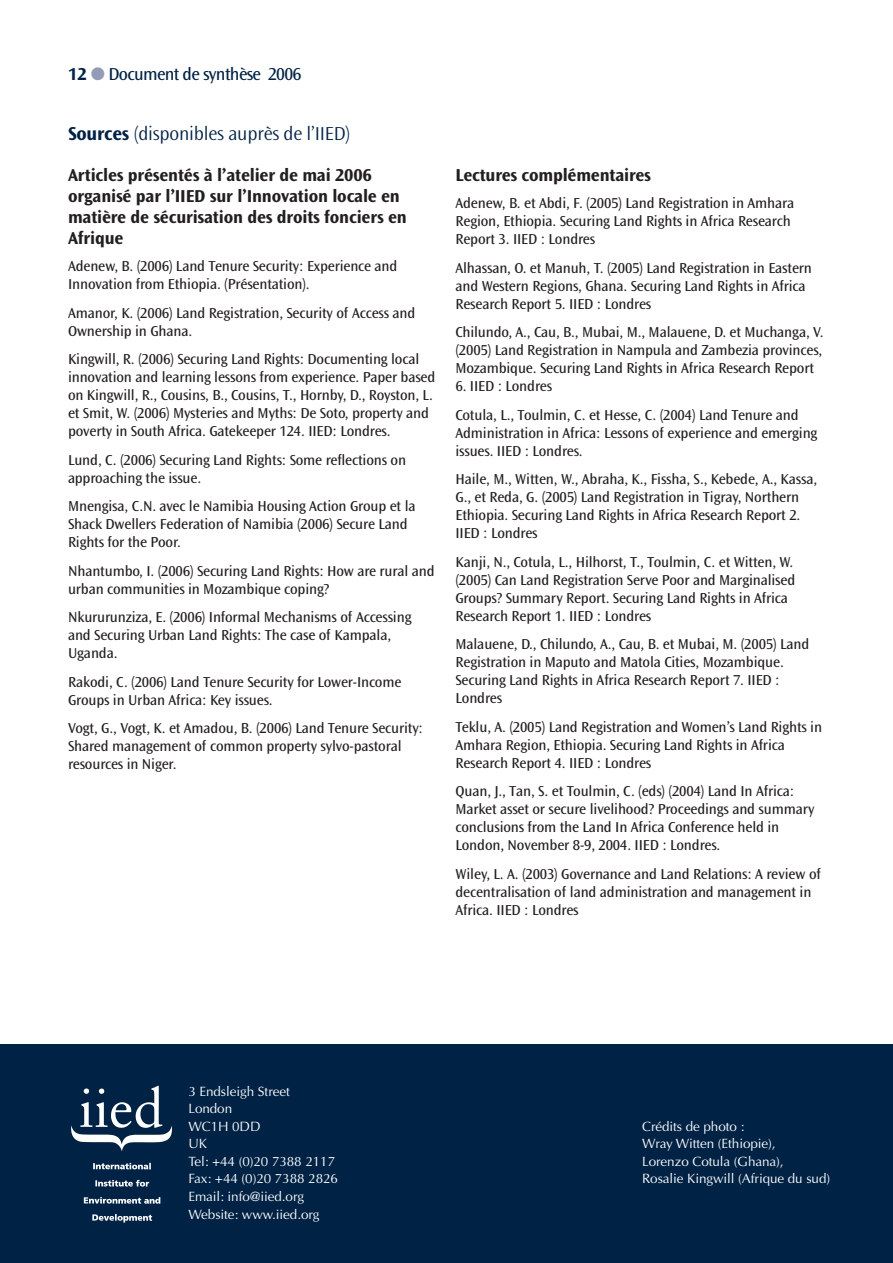
<style>
.page{position:relative;width:893px;height:1263px;background:#fff}
.page>*{position:absolute;margin:0;border:0;box-sizing:border-box;transform-origin:0 0}
.t1{font:300 19.5px "Ocean Sans";letter-spacing:-.01em;color:#024}
.t2{font:700 18px/21px "Ocean Sans";letter-spacing:-.01em;color:#231f20}
.t3{font:18px "Ocean Sans";letter-spacing:-.035em;color:#024}
.t4{font:15px/18px "Ocean Sans";letter-spacing:-.01em;color:#231f20}
.t5{font:13.5px/17.5px "Optima";letter-spacing:-.005em;color:#fff}
.s1{font-weight:700}
.s2{color:#939bb6}
</style>
<div class="page">
<div style="left:0;top:1044px;width:893px;height:219px;background:#024"></div>
<img style="left:71px;top:1085px;width:101px;height:138px">
<p class="t3" style="left:68px;top:67px;width:235px"><span class="s1">12</span> <span class="s2">●</span> Document de synthèse 2006</p>
<h1 class="t1" style="left:68px;top:125px;width:284px"><span class="s1">Sources</span> (disponibles auprès de l’IIED)</h1>
<p class="t2" style="left:68px;top:166px;width:340px">Articles présentés à l’atelier de mai 2006 organisé par l’IIED sur l’Innovation locale en matière de sécurisation des droits fonciers en Afrique</p>
<p class="t4" style="left:68px;top:258px;width:331px">Adenew, B. (2006) Land Tenure Security: Experience and<br>Innovation from Ethiopia. (Présentation).</p>
<p class="t4" style="left:68px;top:305px;width:349px">Amanor, K. (2006) Land Registration, Security of Access and<br>Ownership in Ghana.</p>
<p class="t4" style="left:68px;top:351px;width:369px">Kingwill, R. (2006) Securing Land Rights: Documenting local innovation and learning lessons from experience. Paper based on Kingwill, R., Cousins, B., Cousins, T., Hornby, D., Royston, L. et Smit, W. (2006) Mysteries and Myths: De Soto, property and poverty in South Africa. Gatekeeper 124. IIED: Londres.</p>
<p class="t4" style="left:68px;top:452px;width:340px">Lund, C. (2006) Securing Land Rights: Some reflections on approaching the issue.</p>
<p class="t4" style="left:68px;top:498px;width:349px">Mnengisa, C.N. avec le Namibia Housing Action Group et la<br>Shack Dwellers Federation of Namibia (2006) Secure Land<br>Rights for the Poor.</p>
<p class="t4" style="left:68px;top:563px;width:368px">Nhantumbo, I. (2006) Securing Land Rights: How are rural and urban communities in Mozambique coping?</p>
<p class="t4" style="left:68px;top:609px;width:345px">Nkururunziza, E. (2006) Informal Mechanisms of Accessing and Securing Urban Land Rights: The case of Kampala,<br>Uganda.</p>
<p class="t4" style="left:68px;top:674px;width:335px">Rakodi, C. (2006) Land Tenure Security for Lower-Income<br>Groups in Urban Africa: Key issues.</p>
<p class="t4" style="left:68px;top:720px;width:356px">Vogt, G., Vogt, K. et Amadou, B. (2006) Land Tenure Security:<br>Shared management of common property sylvo-pastoral resources in Niger.</p>
<p class="t2" style="left:455px;top:166px;width:197px">Lectures complémentaires</p>
<p class="t4" style="left:455px;top:195px;width:340px">Adenew, B. et Abdi, F. (2005) Land Registration in Amhara<br>Region, Ethiopia. Securing Land Rights in Africa Research<br>Report 3. IIED : Londres</p>
<p class="t4" style="left:455px;top:260px;width:358px">Alhassan, O. et Manuh, T. (2005) Land Registration in Eastern and Western Regions, Ghana. Securing Land Rights in Africa<br>Research Report 5. IIED : Londres</p>
<p class="t4" style="left:455px;top:324px;width:370px;text-align:justify">Chilundo, A., Cau, B., Mubai, M., Malauene, D. et Muchanga, V. (2005) Land Registration in Nampula and Zambezia provinces, Mozambique. Securing Land Rights in Africa Research Report</p>
<p class="t4" style="left:455px;top:373px;width:345px;line-height:28.5px">6. IIED : Londres<br>Cotula, L., Toulmin, C. et Hesse, C. (2004) Land Tenure and</p>
<p class="t4" style="left:455px;top:425px;width:363px">Administration in Africa: Lessons of experience and emerging issues. IIED : Londres.</p>
<p class="t4" style="left:455px;top:471px;width:363px">Haile, M., Witten, W., Abraha, K., Fissha, S., Kebede, A., Kassa, G., et Reda, G. (2005) Land Registration in Tigray, Northern Ethiopia. Securing Land Rights in Africa Research Report 2.<br>IIED : Londres</p>
<p class="t4" style="left:455px;top:554px;width:341px">Kanji, N., Cotula, L., Hilhorst, T., Toulmin, C. et Witten, W. (2005) Can Land Registration Serve Poor and Marginalised Groups? Summary Report. Securing Land Rights in Africa Research Report 1. IIED : Londres</p>
<p class="t4" style="left:455px;top:636px;width:355px">Malauene, D., Chilundo, A., Cau, B. et Mubai, M. (2005) Land Registration in Maputo and Matola Cities, Mozambique.<br>Securing Land Rights in Africa Research Report 7. IIED :<br>Londres</p>
<p class="t4" style="left:455px;top:719px;width:368px">Teklu, A. (2005) Land Registration and Women’s Land Rights in<br>Amhara Region, Ethiopia. Securing Land Rights in Africa<br>Research Report 4. IIED : Londres</p>
<p class="t4" style="left:455px;top:783px;width:361px">Quan, J., Tan, S. et Toulmin, C. (eds) (2004) Land In Africa:<br>Market asset or secure livelihood? Proceedings and summary conclusions from the Land In Africa Conference held in London, November 8-9, 2004. IIED : Londres.</p>
<p class="t4" style="left:455px;top:866px;width:367px">Wiley, L. A. (2003) Governance and Land Relations: A review of decentralisation of land administration and management in<br>Africa. IIED : Londres</p>
<p class="t5" style="left:188px;top:1083px;width:151px">3 Endsleigh Street<br>London<br>WC1H 0DD<br>UK<br>Tel: +44 (0)20 7388 2117<br>Fax: +44 (0)20 7388 2826<br>Email: info@iied.org<br>Website: www.iied.org</p>
<p class="t5" style="left:642px;top:1119px;width:190px">Crédits de photo :<br>Wray Witten (Ethiopie),<br>Lorenzo Cotula (Ghana),<br>Rosalie Kingwill (Afrique du sud)</p>
</div>
